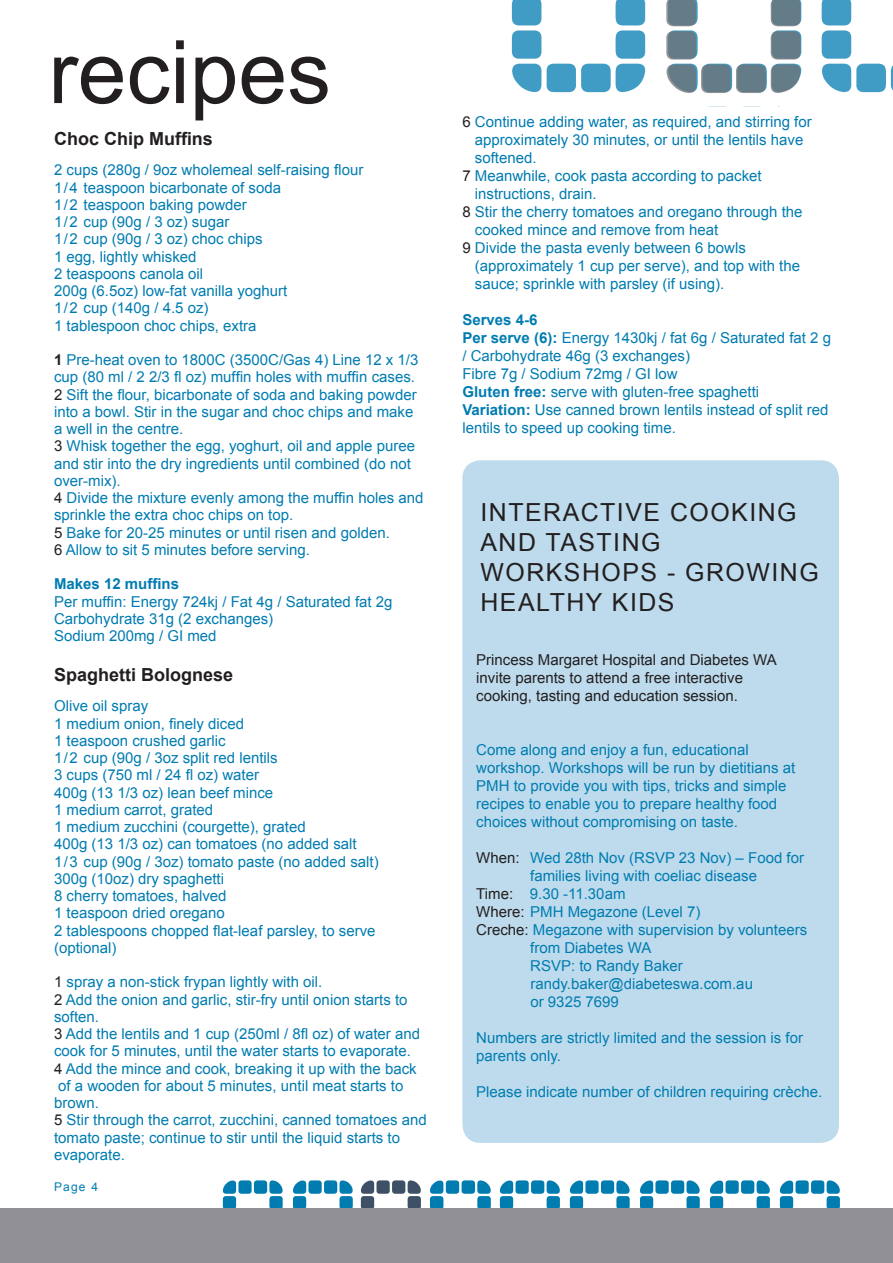
<style>
.page{position:relative;width:893px;height:1263px;background:#fff}
.page>*{position:absolute;margin:0;border:0;box-sizing:border-box;transform-origin:0 0}
.t1{font:87.6px "Arial";color:#231f20}
.t2{font:24.9px/29.8px "Arial";letter-spacing:.06em;color:#231f20}
.t3{font:700 18px "Arial";color:#231f20}
.t4{font:15px/17.2px "Arial";color:#007cb1}
.t5{font:15px/18px "Arial";color:#231f20}
.t6{font:700 15px "Arial";color:#007cb1}
.t7{font:12px "Arial";color:#007cb1}
.s1{font-weight:700;color:#231f20}
.s2{color:#231f20}
.s3{font-weight:700}
</style>
<div class="page">
<img style="left:511px;top:0;width:382px;height:93px">
<img style="left:645px;top:0;width:168px;height:93px">
<img style="left:360px;top:1180px;width:480px;height:28px">
<img style="left:222px;top:1180px;width:131px;height:28px">
<div style="left:462px;top:460px;width:377px;height:683px;background:#bddbec"></div>
<div style="left:0;top:1208px;width:893px;height:55px;background:#919195"></div>
<h1 class="t1" style="left:49px;top:23px;width:284px">recipes</h1>
<p class="t3" style="left:54px;top:128px;width:160px">Choc Chip Muffins</p>
<p class="t4" style="left:54px;top:161px;width:311px">2 cups (280g / 9oz wholemeal self-raising flour<br>1/4 teaspoon bicarbonate of soda<br>1/2 teaspoon baking powder<br>1/2 cup (90g / 3 oz) sugar<br>1/2 cup (90g / 3 oz) choc chips<br>1 egg, lightly whisked<br>2 teaspoons canola oil<br>200g (6.5oz) low-fat vanilla yoghurt<br>1/2 cup (140g / 4.5 oz)<br>1 tablespoon choc chips, extra</p>
<p class="t4" style="left:54px;top:351px;width:371px"><span class="s1">1</span> Pre-heat oven to 1800C (3500C/Gas 4) Line 12 x 1/3 cup (80 ml / 2 2/3 fl oz) muffin holes with muffin cases.<br><span class="s2">2</span> Sift the flour, bicarbonate of soda and baking powder into a bowl. Stir in the sugar and choc chips and make a well in the centre.<br><span class="s2">3</span> Whisk together the egg, yoghurt, oil and apple puree and stir into the dry ingredients until combined (do not over-mix).<br><span class="s2">4</span> Divide the mixture evenly among the muffin holes and sprinkle the extra choc chips on top.<br><span class="s2">5</span> Bake for 20-25 minutes or until risen and golden.<br><span class="s2">6</span> Allow to sit 5 minutes before serving.</p>
<p class="t6" style="left:54px;top:576px;width:127px">Makes 12 muffins</p>
<p class="t4" style="left:54px;top:593px;width:340px">Per muffin: Energy 724kj / Fat 4g / Saturated fat 2g<br>Carbohydrate 31g (2 exchanges)<br>Sodium 200mg / GI med</p>
<p class="t3" style="left:54px;top:664px;width:181px">Spaghetti Bolognese</p>
<p class="t4" style="left:54px;top:697px;width:326px">Olive oil spray<br>1 medium onion, finely diced<br>1 teaspoon crushed garlic<br>1/2 cup (90g / 3oz split red lentils<br>3 cups (750 ml / 24 fl oz) water<br>400g (13 1/3 oz) lean beef mince<br>1 medium carrot, grated<br>1 medium zucchini (courgette), grated<br>400g (13 1/3 oz) can tomatoes (no added salt<br>1/3 cup (90g / 3oz) tomato paste (no added salt)<br>300g (10oz) dry spaghetti<br>8 cherry tomatoes, halved<br>1 teaspoon dried oregano<br>2 tablespoons chopped flat-leaf parsley, to serve (optional)</p>
<p class="t4" style="left:54px;top:973px;width:374px"><span class="s2">1</span> spray a non-stick frypan lightly with oil.<br><span class="s2">2</span> Add the onion and garlic, stir-fry until onion starts to soften.<br><span class="s2">3</span> Add the lentils and 1 cup (250ml / 8fl oz) of water and cook for 5 minutes, until the water starts to evaporate.<br><span class="s2">4</span> Add the mince and cook, breaking it up with the back of a wooden for about 5 minutes, until meat starts to brown.<br><span class="s2">5</span> Stir through the carrot, zucchini, canned tomatoes and tomato paste; continue to stir until the liquid starts to evaporate.</p>
<p class="t7" style="left:54px;top:1180px;width:46px">Page 4</p>
<p class="t4" style="left:462px;top:113px;width:351px"><span class="s2">6</span> Continue adding water, as required, and stirring for</p>
<p class="t4" style="left:475px;top:131px;width:330px">approximately 30 minutes, or until the lentils have</p>
<p class="t4" style="left:475px;top:149px;width:63px">softened.</p>
<p class="t4" style="left:462px;top:167px;width:301px"><span class="s2">7</span> Meanwhile, cook pasta according to packet</p>
<p class="t4" style="left:475px;top:185px;width:123px">instructions, drain.</p>
<p class="t4" style="left:462px;top:203px;width:342px"><span class="s2">8</span> Stir the cherry tomatoes and oregano through the</p>
<p class="t4" style="left:475px;top:221px;width:245px">cooked mince and remove from heat</p>
<p class="t4" style="left:462px;top:239px;width:285px"><span class="s2">9</span> Divide the pasta evenly between 6 bowls</p>
<p class="t4" style="left:475px;top:257px;width:327px">(approximately 1 cup per serve), and top with the</p>
<p class="t4" style="left:475px;top:275px;width:251px">sauce; sprinkle with parsley (if using).</p>
<p class="t4" style="left:462px;top:311px;width:370px;line-height:18px"><span class="s3">Serves 4-6<br>Per serve (6):</span> Energy 1430kj / fat 6g / Saturated fat 2 g / Carbohydrate 46g (3 exchanges)<br>Fibre 7g / Sodium 72mg / GI low<br><span class="s3">Gluten free:</span> serve with gluten-free spaghetti <span class="s3">Variation:</span> Use canned brown lentils instead of split red lentils to speed up cooking time.</p>
<h2 class="t2" style="left:480px;top:497px;width:340px">INTERACTIVE COOKING<br>AND TASTING<br>WORKSHOPS - GROWING<br>HEALTHY KIDS</h2>
<p class="t5" style="left:476px;top:651px;width:302px">Princess Margaret Hospital and Diabetes WA invite parents to attend a free interactive cooking, tasting and education session.</p>
<p class="t4" style="left:476px;top:741px;width:321px;line-height:18px">Come along and enjoy a fun, educational workshop. Workshops will be run by dietitians at PMH to provide you with tips, tricks and simple recipes to enable you to prepare healthy food choices without compromising on taste.</p>
<p class="t4" style="left:476px;top:849px;width:329px"><span class="s2">When:</span> Wed 28th Nov (RSVP 23 Nov) – Food for</p>
<p class="t4" style="left:530px;top:867px;width:228px">families living with coeliac disease</p>
<p class="t4" style="left:476px;top:885px;width:151px"><span class="s2">Time:</span> 9.30 -11.30am</p>
<p class="t4" style="left:476px;top:903px;width:226px"><span class="s2">Where:</span> PMH Megazone (Level 7)</p>
<p class="t4" style="left:476px;top:921px;width:332px"><span class="s2">Creche:</span> Megazone with supervision by volunteers</p>
<p class="t4" style="left:530px;top:939px;width:123px">from Diabetes WA</p>
<p class="t4" style="left:530px;top:957px;width:154px">RSVP: to Randy Baker</p>
<p class="t4" style="left:530px;top:975px;width:224px">randy.baker@diabeteswa.com.au</p>
<p class="t4" style="left:530px;top:993px;width:90px">or 9325 7699</p>
<p class="t4" style="left:476px;top:1029px;width:328px;line-height:18px">Numbers are strictly limited and the session is for parents only.</p>
<p class="t4" style="left:476px;top:1083px;width:347px">Please indicate number of children requiring crèche.</p>
</div>
